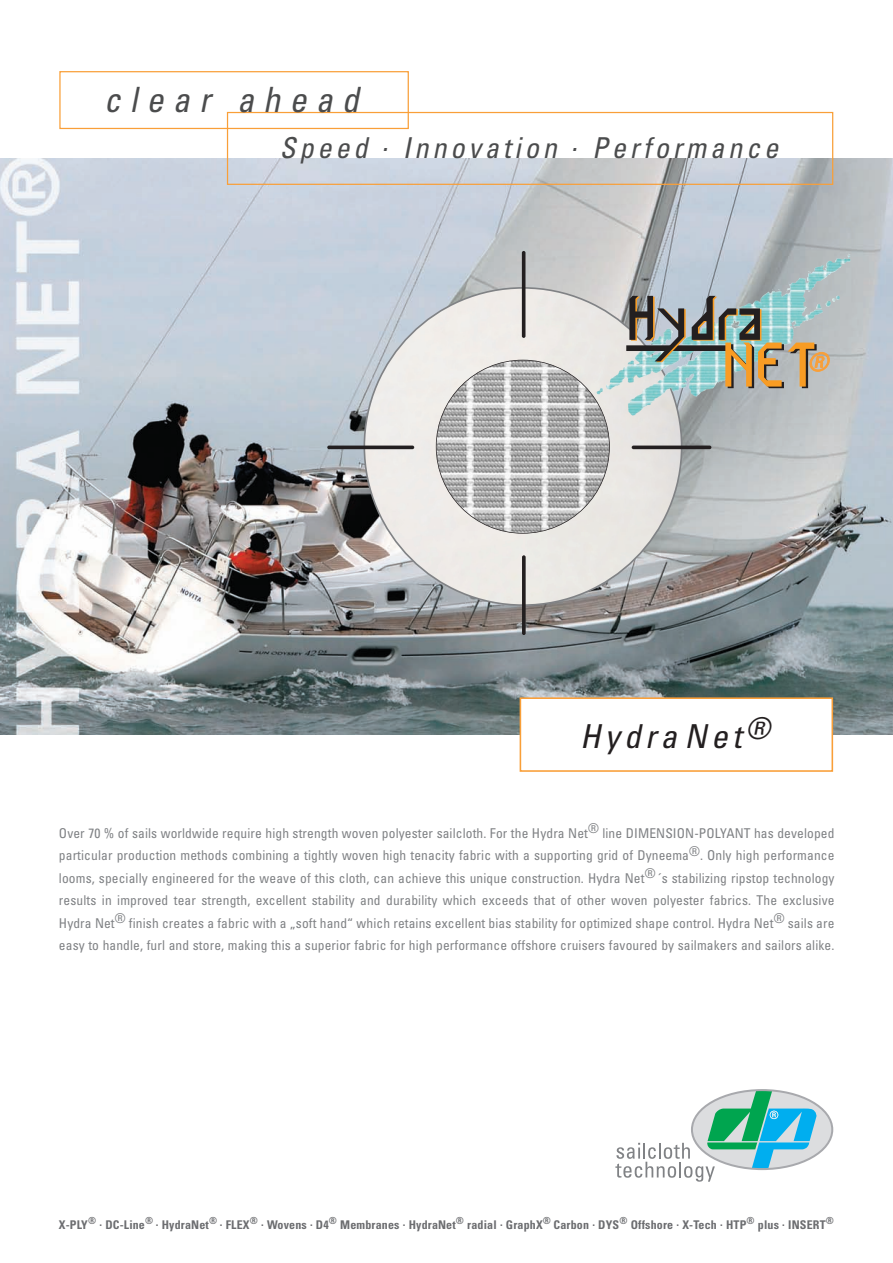
<style>
.page{position:relative;width:893px;height:1263px;background:#fff}
.page>*{position:absolute;margin:0;border:0;box-sizing:border-box;transform-origin:0 0}
.t1{font:italic condensed 34.8px "Univers";letter-spacing:.265em;color:#4b4c4d}
.t2{font:italic condensed 33px "Univers";letter-spacing:.135em;color:#231f20}
.t3{font:italic condensed 28.8px "Univers";letter-spacing:.135em;color:#4b4c4d}
.t4{font:italic condensed 25.2px "Univers";color:#f99f38}
.t5{font:condensed 13.5px/22.5px "Univers";letter-spacing:.01em;color:#808285;text-align:justify}
.t6{font:700 condensed 12px "Univers";letter-spacing:.015em;color:#6c6d70}
</style>
<div class="page">
<img style="left:0;top:159px;width:893px;height:576px">
<div style="left:692px;top:1090px;width:140px;height:79px;background:#dcdddf;border-radius:50%"></div>
<svg style="left:615px;top:1090px;width:202px;height:92px"></svg>
<div style="left:691px;top:1089px;width:142px;height:81px;border:2px solid #a8a9ad;border-radius:50%"></div>
<div style="left:520px;top:698px;width:312px;height:73px;background:#fff"></div>
<div style="left:520px;top:697px;width:313px;height:75px;border:2px solid #f99f38"></div>
<svg style="left:363px;top:287px;width:319px;height:319px"></svg>
<img style="left:436px;top:360px;width:173px;height:173px;border-radius:50%">
<hr style="left:327px;top:446px;width:87px;height:3px;background:#231f20;border-radius:2px">
<hr style="left:522px;top:251px;width:3px;height:87px;background:#231f20;border-radius:2px">
<svg style="left:522px;top:555px;width:4px;height:80px"></svg>
<hr style="left:632px;top:446px;width:79px;height:3px;background:#231f20;border-radius:2px">
<img style="left:596px;top:258px;width:254px;height:158px">
<div style="left:626px;top:345px;width:101px;height:6px;background:#231f20"></div>
<svg style="left:629px;top:296px;width:57px;height:66px"></svg>
<svg style="left:692px;top:296px;width:125px;height:92px"></svg>
<div style="left:227px;top:112px;width:606px;height:73px;border:1px solid #f99f38"></div>
<div style="left:59px;top:71px;width:350px;height:58px;border:1px solid #f99f38"></div>
<h1 class="t1" style="left:104px;top:87px;width:257px">clear ahead</h1>
<h3 class="t3" style="left:280px;top:138px;width:500px">Speed . Innovation . Performance</h3>
<h3 class="t4" style="left:808px;top:353px;width:22px">®</h3>
<h2 class="t2" style="left:580px;top:724px;width:191px">HydraNet<sup>®</sup></h2>
<p class="t5" style="left:59px;top:823px;width:777px">Over 70 % of sails worldwide require high strength woven polyester sailcloth. For the Hydra Net® line DIMENSION-POLYANT has developed particular production methods combining a tightly woven high tenacity fabric with a supporting grid of Dyneema®. Only high performance looms, specially engineered for the weave of this cloth, can achieve this unique construction. Hydra Net® ´s stabilizing ripstop technology results in improved tear strength, excellent stability and durability which exceeds that of other woven polyester fabrics. The exclusive Hydra Net® finish creates a fabric with a „soft hand“ which retains excellent bias stability for optimized shape control. Hydra Net® sails are easy to handle, furl and store, making this a superior fabric for high performance offshore cruisers favoured by sailmakers and sailors alike.</p>
<p class="t6" style="left:59px;top:1220px;width:776px">X-PLY<sup>®</sup> . DC-Line<sup>®</sup> . HydraNet<sup>®</sup> . FLEX<sup>®</sup> . Wovens . D4<sup>®</sup> Membranes . HydraNet<sup>®</sup> radial . GraphX<sup>®</sup> Carbon . DYS<sup>®</sup> Offshore . X-Tech . HTP<sup>®</sup> plus . INSERT<sup>®</sup></p>
</div>
